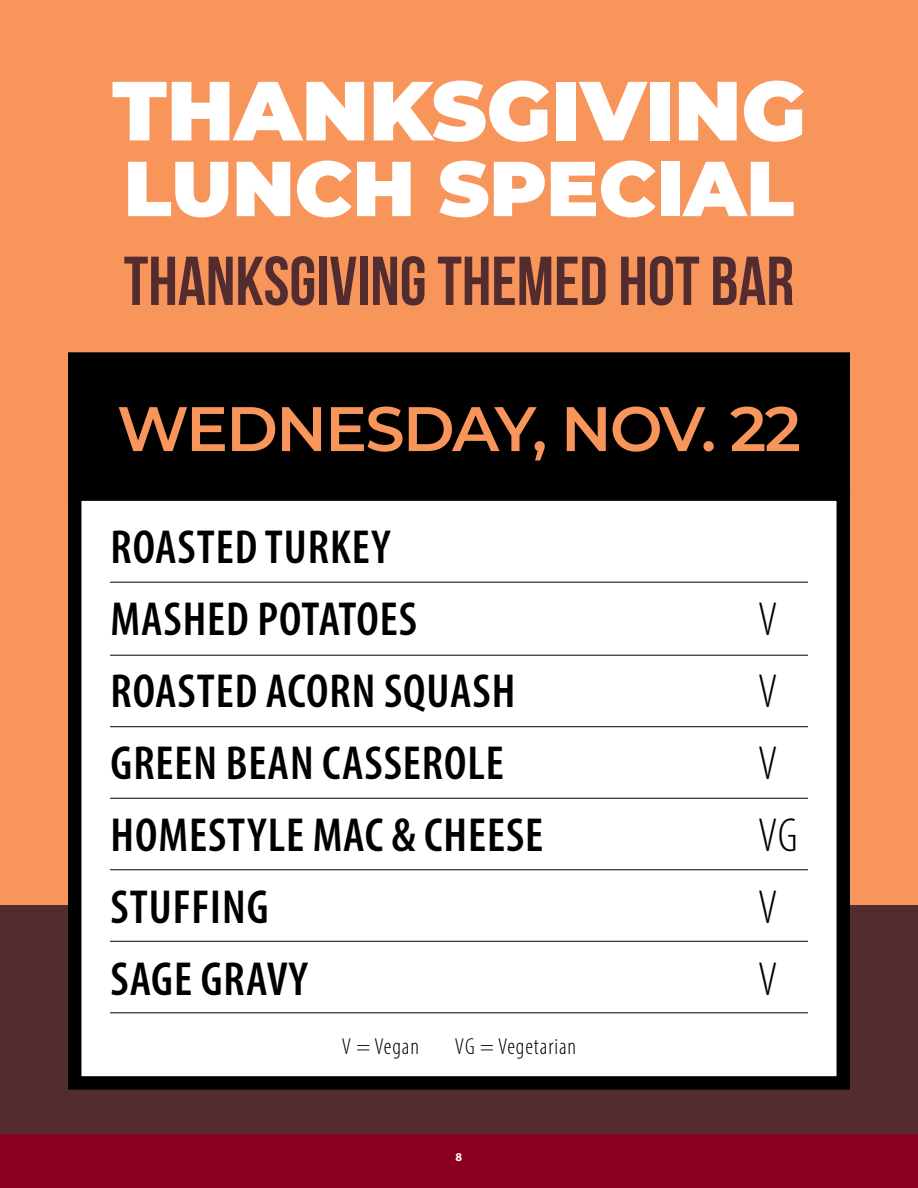
<style>
.page{position:relative;width:918px;height:1188px;background:#fff}
.page>*{position:absolute;margin:0;border:0;box-sizing:border-box;transform-origin:0 0}
.t1{font:900 83.7px "Montserrat";color:#fff}
.t2{font:900 77.7px "Montserrat";color:#fff}
.t3{font:69px "Bebas Neue";color:#532c2f}
.t4{font:600 62.7px "Montserrat";letter-spacing:-.03em;color:#f7955b}
.t5{font:600 condensed 48px/72px "Myriad Pro";letter-spacing:.02em;color:#000}
.t6{font:300 condensed 48px "Myriad Pro";color:#000}
.t7{font:300 condensed 23.25px "Myriad Pro";letter-spacing:.04em;color:#000}
.t8{font:700 12px "Myriad Pro";color:#fff}
</style>
<div class="page">
<div style="left:0;top:1134px;width:918px;height:54px;background:#8b0021"></div>
<div style="left:0;top:0;width:918px;height:906px;background:#f7955b"></div>
<div style="left:0;top:906px;width:918px;height:228px;background:#532c2f"></div>
<div style="left:68px;top:352px;width:782px;height:146px;background:#000;border:4px solid #000"></div>
<div style="left:75px;top:494px;width:768px;height:589px;background:#fff"></div>
<div style="left:68px;top:487px;width:782px;height:603px;border:13px solid #000"></div>
<hr style="left:110px;top:582px;width:698px;height:1px;background:#000">
<hr style="left:110px;top:655px;width:698px;height:1px;background:#000">
<hr style="left:110px;top:726px;width:698px;height:1px;background:#000">
<hr style="left:110px;top:798px;width:698px;height:1px;background:#000">
<hr style="left:110px;top:869px;width:698px;height:1px;background:#000">
<hr style="left:110px;top:941px;width:698px;height:1px;background:#000">
<hr style="left:110px;top:1012px;width:698px;height:1px;background:#000">
<h1 class="t1" style="left:112px;top:48px;width:695px">THANKSGIVING</h1>
<h2 class="t2" style="left:124px;top:130px;width:672px">LUNCH SPECIAL</h2>
<h3 class="t3" style="left:124px;top:243px;width:672px">THANKSGIVING THEMED HOT BAR</h3>
<h3 class="t4" style="left:117px;top:384px;width:685px">WEDNESDAY, NOV. 22</h3>
<p class="t5" style="left:111px;top:510px;width:308px">ROASTED TURKEY<br>MASHED POTATOES</p>
<p class="t6" style="left:758px;top:591px;width:21px">V</p>
<p class="t5" style="left:111px;top:654px;width:406px">ROASTED ACORN SQUASH</p>
<p class="t6" style="left:758px;top:663px;width:21px">V</p>
<p class="t5" style="left:111px;top:726px;width:395px">GREEN BEAN CASSEROLE</p>
<p class="t6" style="left:758px;top:735px;width:21px">V</p>
<p class="t5" style="left:111px;top:798px;width:434px">HOMESTYLE MAC &amp; CHEESE</p>
<p class="t6" style="left:758px;top:807px;width:41px">VG</p>
<p class="t5" style="left:111px;top:870px;width:160px">STUFFING</p>
<p class="t6" style="left:758px;top:879px;width:21px">V</p>
<p class="t5" style="left:111px;top:942px;width:199px">SAGE GRAVY</p>
<p class="t6" style="left:758px;top:951px;width:21px">V</p>
<p class="t7" style="left:342px;top:1033px;width:79px">V = Vegan</p>
<p class="t7" style="left:455px;top:1033px;width:123px">VG = Vegetarian</p>
<p class="t8" style="left:456px;top:1149px;width:8px">8</p>
</div>
